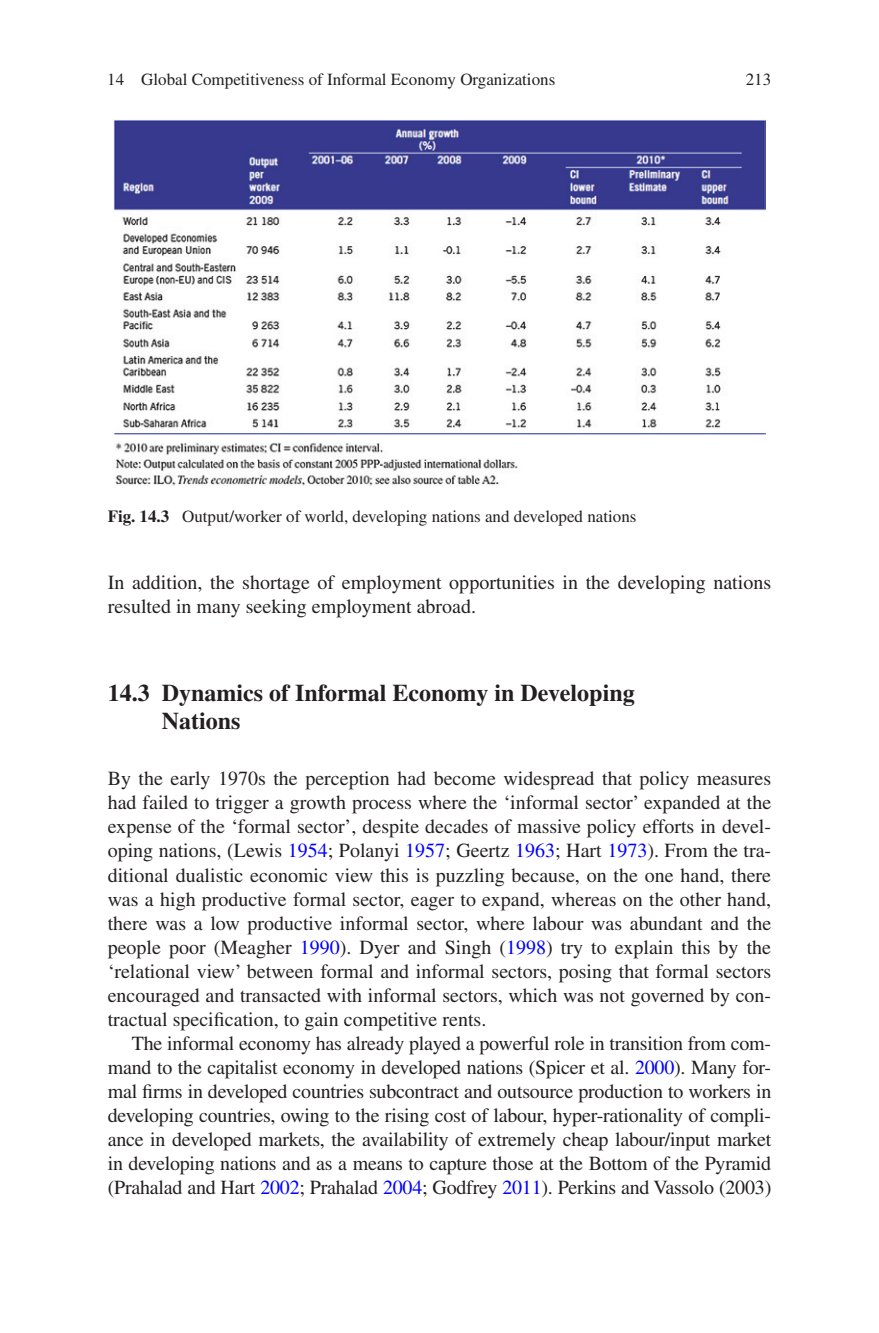
<style>
.page{position:relative;width:879px;height:1333px;background:#fff}
.page>*{position:absolute;margin:0;border:0;box-sizing:border-box;transform-origin:0 0}
.t1{font:700 24px/28px "Times";color:#231f20}
.t2{font:20px/24px "Times";color:#231f20;text-align:justify}
.t3{font:17px "Times";color:#231f20}
.s1{font-weight:700}
.s2{color:#00f}
</style>
<div class="page">
<img style="left:113px;top:119px;width:653px;height:366px">
<p class="t3" style="left:107px;top:70px;width:449px">14 Global Competitiveness of Informal Economy Organizations</p>
<p class="t3" style="left:746px;top:70px;width:27px">213</p>
<p class="t3" style="left:108px;top:507px;width:530px"><span class="s1">Fig. 14.3</span> Output/worker of world, developing nations and developed nations</p>
<p class="t2" style="left:108px;top:570px;width:665px">In addition, the shortage of employment opportunities in the developing nations resulted in many seeking employment abroad.</p>
<p class="t1" style="left:162px;top:678px;width:474px;text-indent:-54px">14.3 Dynamics of Informal Economy in Developing<br>Nations</p>
<p class="t2" style="left:108px;top:766px;width:665px">By the early 1970s the perception had become widespread that policy measures had failed to trigger a growth process where the ‘informal sector’ expanded at the expense of the ‘formal sector’, despite decades of massive policy efforts in devel&shy;oping nations, (Lewis <span class="s2">1954</span>; Polanyi <span class="s2">1957</span>; Geertz <span class="s2">1963</span>; Hart <span class="s2">1973</span>). From the tra&shy;ditional dualistic economic view this is puzzling because, on the one hand, there was a high productive formal sector, eager to expand, whereas on the other hand, there was a low productive informal sector, where labour was abundant and the people poor (Meagher <span class="s2">1990</span>). Dyer and Singh (<span class="s2">1998</span>) try to explain this by the ‘relational view’ between formal and informal sectors, posing that formal sectors encouraged and transacted with informal sectors, which was not governed by con&shy;tractual specification, to gain competitive rents.</p>
<p class="t2" style="left:108px;top:1030px;width:665px;text-indent:24px">The informal economy has already played a powerful role in transition from com&shy;mand to the capitalist economy in developed nations (Spicer et al. <span class="s2">2000</span>). Many for&shy;mal firms in developed countries subcontract and outsource production to workers in developing countries, owing to the rising cost of labour, hyper-rationality of compli&shy;ance in developed markets, the availability of extremely cheap labour/input market in developing nations and as a means to capture those at the Bottom of the Pyramid (Prahalad and Hart <span class="s2">2002</span>; Prahalad <span class="s2">2004</span>; Godfrey <span class="s2">2011</span>). Perkins and Vassolo (2003)</p>
</div>
